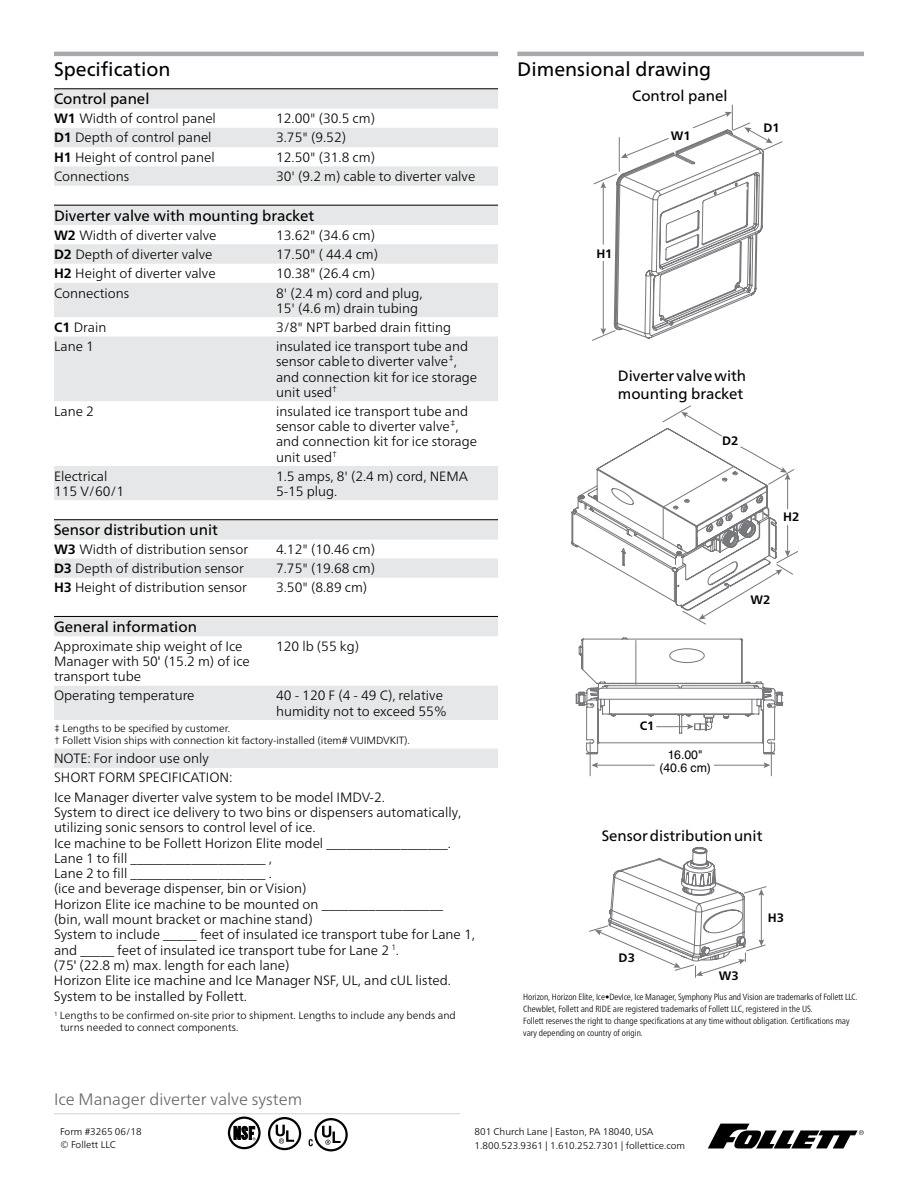
<style>
.page{position:relative;width:918px;height:1188px;background:#fff}
.page>*{position:absolute;margin:0;border:0;box-sizing:border-box;transform-origin:0 0}
.t1{font:19.5px "Frutiger Neue LT Pro";color:#000}
.t2{font:300 16.5px "Frutiger Neue LT Pro";color:#636466}
.t3{font:15px/18px "Frutiger Neue LT Pro";color:#000}
.t4{font:300 13.5px/15.3px "Frutiger Neue LT Pro";color:#000}
.t5{font:700 12.3px "Frutiger Neue LT Pro";color:#000}
.t6{font:12.3px/13.8px "Helvetica LT Std";color:#000;text-align:center}
.t7{font:300 10.5px/12px "Frutiger Neue LT Pro";letter-spacing:-.01em;color:#000}
.t8{font:300 9.75px/13.5px "Frutiger Neue LT Pro";color:#000}
.t9{font:300 condensed 9px/12px "Frutiger Neue LT Pro";color:#000}
.s1{font-weight:700}
.s2{font-family:"Helvetica LT Std";font-weight:400}
</style>
<div class="page">
<hr style="left:517px;top:52px;width:347px;height:4px;background:#a7a9ac">
<svg style="left:571px;top:412px;width:223px;height:566px"></svg>
<svg style="left:592px;top:112px;width:191px;height:229px"></svg>
<svg style="left:54px;top:89px;width:444px;height:679px;fill:#edeeee"></svg>
<hr style="left:54px;top:52px;width:222px;height:4px;background:#a7a9ac">
<hr style="left:276px;top:52px;width:222px;height:4px;background:#a7a9ac">
<hr style="left:54px;top:88px;width:444px;height:1px;background:#000">
<hr style="left:54px;top:205px;width:444px;height:1px;background:#000">
<hr style="left:54px;top:519px;width:444px;height:1px;background:#000">
<hr style="left:54px;top:616px;width:444px;height:1px;background:#000">
<svg style="left:708px;top:1124px;width:156px;height:25px"></svg>
<hr style="left:54px;top:1113px;width:144px;height:1px;background:#d1d3d4">
<hr style="left:198px;top:1113px;width:262px;height:1px;background:#d1d3d4">
<svg style="left:269px;top:1118px;width:31px;height:31px"></svg>
<div style="left:268px;top:1117px;width:33px;height:33px;border:2px solid #000;border-radius:50%"></div>
<svg style="left:276px;top:1125px;width:18px;height:19px"></svg>
<svg style="left:315px;top:1119px;width:32px;height:31px"></svg>
<div style="left:314px;top:1118px;width:34px;height:33px;border:2px solid #000;border-radius:50%"></div>
<svg style="left:322px;top:1126px;width:19px;height:19px"></svg>
<svg style="left:309px;top:1139px;width:4px;height:7px"></svg>
<svg style="left:229px;top:1118px;width:30px;height:30px"></svg>
<div style="left:228px;top:1117px;width:33px;height:32px;border:2px solid #000;border-radius:50%"></div>
<svg style="left:233px;top:1126px;width:22px;height:14px"></svg>
<h1 class="t1" style="left:54px;top:58px;width:118px">Specification</h1>
<p class="t3" style="left:54px;top:90px;width:97px">Control panel</p>
<p class="t4" style="left:54px;top:111px;width:163px"><span class="s1">W1</span> Width of control panel</p>
<p class="t4" style="left:276px;top:111px;width:100px">12.00" (30.5 cm)</p>
<p class="t4" style="left:54px;top:130px;width:159px"><span class="s1">D1</span> Depth of control panel</p>
<p class="t4" style="left:276px;top:130px;width:72px">3.75" (9.52)</p>
<p class="t4" style="left:54px;top:149px;width:162px"><span class="s1">H1</span> Height of control panel</p>
<p class="t4" style="left:276px;top:149px;width:100px">12.50" (31.8 cm)</p>
<p class="t4" style="left:54px;top:168px;width:77px">Connections</p>
<p class="t4" style="left:276px;top:168px;width:201px">30' (9.2 m) cable to diverter valve</p>
<p class="t3" style="left:54px;top:206px;width:262px">Diverter valve with mounting bracket</p>
<p class="t4" style="left:54px;top:227px;width:164px"><span class="s1">W2</span> Width of diverter valve</p>
<p class="t4" style="left:276px;top:227px;width:100px">13.62" (34.6 cm)</p>
<p class="t4" style="left:54px;top:246px;width:160px"><span class="s1">D2</span> Depth of diverter valve</p>
<p class="t4" style="left:276px;top:246px;width:104px">17.50" ( 44.4 cm)</p>
<p class="t4" style="left:54px;top:266px;width:163px"><span class="s1">H2</span> Height of diverter valve</p>
<p class="t4" style="left:276px;top:266px;width:100px">10.38" (26.4 cm)</p>
<p class="t4" style="left:54px;top:285px;width:77px">Connections</p>
<p class="t4" style="left:276px;top:285px;width:148px">8' (2.4 m) cord and plug,<br>15' (4.6 m) drain tubing</p>
<p class="t4" style="left:54px;top:319px;width:54px"><span class="s1">C1</span> Drain</p>
<p class="t4" style="left:276px;top:319px;width:177px">3/8" NPT barbed drain fitting</p>
<p class="t4" style="left:54px;top:339px;width:41px">Lane 1</p>
<p class="t4" style="left:276px;top:339px;width:203px">insulated ice transport tube and sensor cableto diverter valve<sup>‡</sup>, and connection kit for ice storage unit used<sup>†</sup></p>
<p class="t4" style="left:54px;top:403px;width:41px">Lane 2</p>
<p class="t4" style="left:276px;top:403px;width:203px">insulated ice transport tube and sensor cable to diverter valve<sup>‡</sup>, and connection kit for ice storage unit used<sup>†</sup></p>
<p class="t4" style="left:54px;top:468px;width:72px">Electrical<br>115 V/60/1</p>
<p class="t4" style="left:276px;top:468px;width:193px">1.5 amps, 8' (2.4 m) cord, NEMA<br>5-15 plug.</p>
<p class="t3" style="left:54px;top:521px;width:166px">Sensor distribution unit</p>
<p class="t4" style="left:54px;top:542px;width:196px"><span class="s1">W3</span> Width of distribution sensor</p>
<p class="t4" style="left:276px;top:542px;width:100px">4.12" (10.46 cm)</p>
<p class="t4" style="left:54px;top:561px;width:191px"><span class="s1">D3</span> Depth of distribution sensor</p>
<p class="t4" style="left:276px;top:561px;width:100px">7.75" (19.68 cm)</p>
<p class="t4" style="left:54px;top:580px;width:195px"><span class="s1">H3</span> Height of distribution sensor</p>
<p class="t4" style="left:276px;top:580px;width:93px">3.50" (8.89 cm)</p>
<p class="t3" style="left:54px;top:617px;width:144px">General information</p>
<p class="t4" style="left:54px;top:638px;width:197px">Approximate ship weight of Ice<br>Manager with 50<span class="s2">'</span> (15.2 m) of ice transport tube</p>
<p class="t4" style="left:276px;top:638px;width:85px">120 lb (55 kg)</p>
<p class="t4" style="left:54px;top:688px;width:142px">Operating temperature</p>
<p class="t4" style="left:276px;top:688px;width:172px">40 - 120 F (4 - 49 C), relative humidity not to exceed 55%</p>
<p class="t7" style="left:54px;top:723px;width:357px">‡ Lengths to be specified by customer.<br>† Follett Vision ships with connection kit factory-installed (item# VUIMDVKIT).</p>
<p class="t4" style="left:54px;top:749px;width:332px;line-height:19.2px">NOTE: For indoor use only<br>SHORT FORM SPECIFICATION:<br>Ice Manager diverter valve system to be model IMDV‑2.</p>
<p class="t4" style="left:54px;top:805px;width:422px">System to direct ice delivery to two bins or dispensers automatically, utilizing sonic sensors to control level of ice.<br>Ice machine to be Follett Horizon Elite model __________________.<br>Lane 1 to fill ____________________ ,<br>Lane 2 to fill ____________________ .<br>(ice and beverage dispenser, bin or Vision)<br>Horizon Elite ice machine to be mounted on __________________<br>(bin, wall mount bracket or machine stand)<br>System to include _____ feet of insulated ice transport tube for Lane 1, and _____ feet of insulated ice transport tube for Lane 2 <sup>1</sup>.<br>(75<span class="s2">'</span> (22.8 m) max. length for each lane)<br>Horizon Elite ice machine and Ice Manager NSF, UL, and cUL listed.<br>System to be installed by Follett.</p>
<p class="t7" style="left:60px;top:1010px;width:397px;text-indent:-6px"><sup>1</sup> Lengths to be confirmed on-site prior to shipment. Lengths to include any bends and turns needed to connect components.</p>
<p class="t2" style="left:54px;top:1089px;width:250px">Ice Manager diverter valve system</p>
<h1 class="t1" style="left:517px;top:58px;width:196px">Dimensional drawing</h1>
<p class="t3" style="left:632px;top:87px;width:97px">Control panel</p>
<p class="t5" style="left:671px;top:129px;width:21px">W1</p>
<p class="t5" style="left:764px;top:121px;width:18px">D1</p>
<p class="t5" style="left:596px;top:247px;width:18px">H1</p>
<p class="t3" style="left:618px;top:367px;width:130px">Diverter valve with mounting bracket</p>
<p class="t5" style="left:722px;top:434px;width:18px">D2</p>
<p class="t5" style="left:783px;top:509px;width:18px">H2</p>
<p class="t5" style="left:751px;top:592px;width:21px">W2</p>
<p class="t5" style="left:640px;top:718px;width:16px">C1</p>
<p class="t6" style="left:659px;top:747px;width:53px">16.00" (40.6 cm)</p>
<p class="t3" style="left:602px;top:826px;width:162px">Sensor distribution unit</p>
<p class="t5" style="left:619px;top:950px;width:18px">D3</p>
<p class="t5" style="left:719px;top:968px;width:21px">W3</p>
<p class="t5" style="left:768px;top:911px;width:18px">H3</p>
<p class="t9" style="left:523px;top:991px;width:336px">Horizon, Horizon Elite, Ice•DevIce, Ice Manager, Symphony Plus and Vision are trademarks of Follett LLC.<br>Chewblet, Follett and RIDE are registered trademarks of Follett LLC, registered in the US.<br>Follett reserves the right to change specifications at any time without obligation. Certifications may vary depending on country of origin.</p>
<p class="t8" style="left:60px;top:1124px;width:83px">Form #3265 06/18 © Follett LLC</p>
<p class="t8" style="left:475px;top:1125px;width:212px">801 Church Lane | Easton, PA 18040, USA<br>1.800.523.9361 | 1.610.252.7301 | follettice.com</p>
</div>
